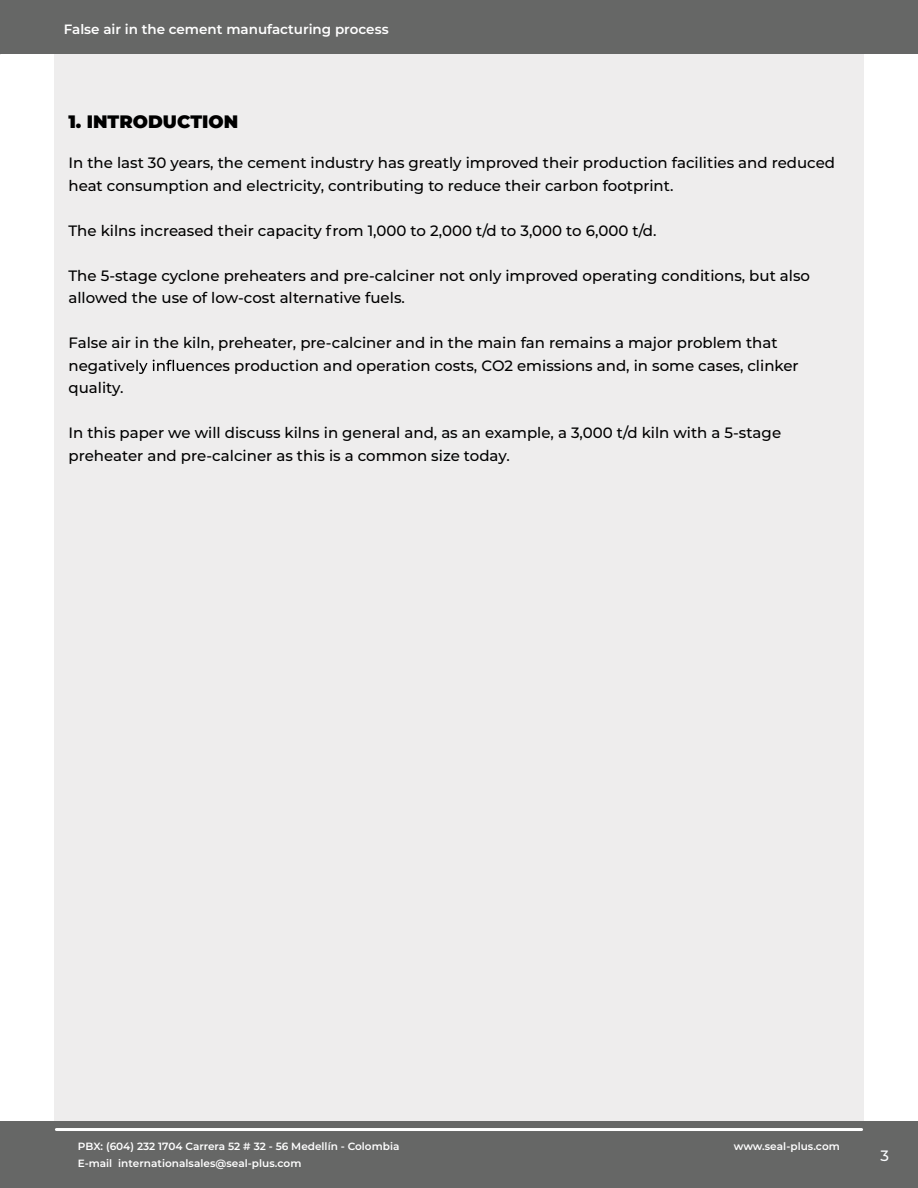
<style>
.page{position:relative;width:918px;height:1188px;background:#fff}
.page>*{position:absolute;margin:0;border:0;box-sizing:border-box;transform-origin:0 0}
.t1{font:900 18px "Montserrat";color:#000}
.t2{font:500 15px/22.5px "Montserrat";color:#000}
.t3{font:500 15px "Montserrat";color:#fbfdff}
.t4{font:600 13.5px "Montserrat";color:#fff}
.t5{font:600 10.5px/16.5px "Montserrat";color:#fff}
</style>
<div class="page">
<div style="left:54px;top:0;width:810px;height:1188px;background:#eeeded"></div>
<div style="left:0;top:0;width:918px;height:54px;background:#666766"></div>
<div style="left:0;top:1122px;width:918px;height:66px;background:#666766"></div>
<hr style="left:56px;top:1128px;width:806px;height:3px;background:#fff">
<svg style="left:126px;top:360px;width:68px;height:14px"></svg>
<p class="t4" style="left:64px;top:20px;width:326px">False air in the cement manufacturing process</p>
<p class="t1" style="left:68px;top:108px;width:171px">1. INTRODUCTION</p>
<p class="t2" style="left:68px;top:151px;width:768px">In the last 30 years, the cement industry has greatly improved their production facilities and reduced heat consumption and electricity, contributing to reduce their carbon footprint.</p>
<p class="t2" style="left:68px;top:219px;width:590px">The kilns increased their capacity from 1,000 to 2,000 t/d to 3,000 to 6,000 t/d.</p>
<p class="t2" style="left:68px;top:264px;width:743px">The 5-stage cyclone preheaters and pre-calciner not only improved operating conditions, but also allowed the use of low-cost alternative fuels.</p>
<p class="t2" style="left:68px;top:331px;width:711px">False air in the kiln, preheater, pre-calciner and in the main fan remains a major problem that negativ</p>
<p class="t2" style="left:195px;top:354px;width:606px">nces production and operation costs, CO2 emissions and, in some cases, clinker</p>
<p class="t2" style="left:69px;top:376px;width:57px">quality.</p>
<p class="t2" style="left:69px;top:421px;width:714px">In this paper we will discuss kilns in general and, as an example, a 3,000 t/d kiln with a 5-stage preheater and pre-calciner as this is a common size today.</p>
<p class="t5" style="left:78px;top:1138px;width:323px">PBX: (604) 232 1704 Carrera 52 # 32 - 56 Medellín - Colombia</p>
<p class="t5" style="left:726px;top:1138px;width:123px">www.motofrenos.com</p>
<p class="t5" style="left:78px;top:1154px;width:225px">E-mail internationalsales@seal-plus.com</p>
<p class="t5" style="left:734px;top:1138px;width:108px">www.seal-plus.com</p>
<p class="t5" style="left:70px;top:1138px;width:323px">PBX: (604) 232 1704 Carrera 52 # 32 - 56 Medellín - Colombia<br>E-mail mo ofrenos@motofrenos.com</p>
<p class="t3" style="left:881px;top:1145px;width:10px">3</p>
</div>
